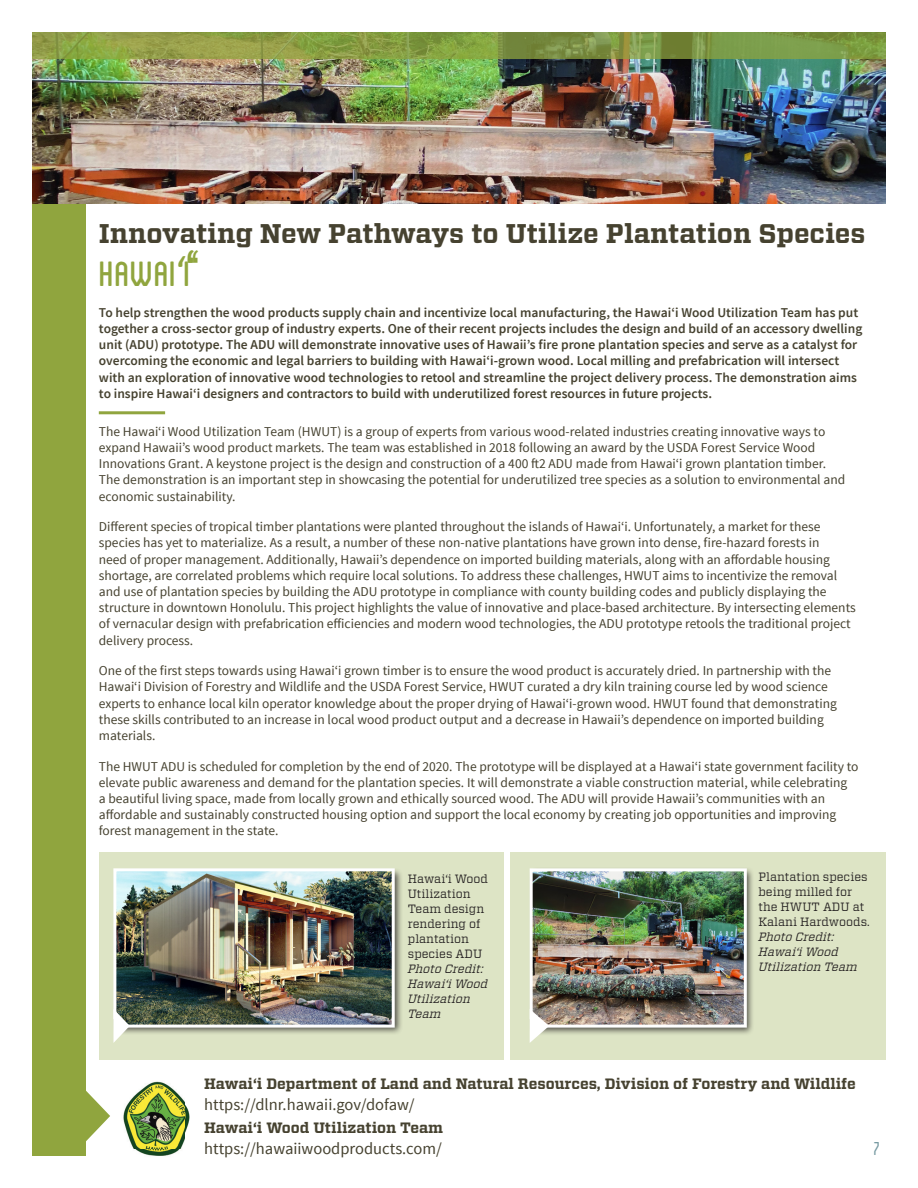
<style>
.page{position:relative;width:918px;height:1188px;background:#fff}
.page>*{position:absolute;margin:0;border:0;box-sizing:border-box;transform-origin:0 0}
.t1{font:49.5px "Blanch Caps";color:#90a53e}
.t2{font:700 27px "Vitesse";color:#464230}
.t3{font:condensed 19.5px "Blanch";color:#7498a0}
.t4{font:16.5px "Source Sans Pro";color:#464230}
.t5{font:700 15px "Vitesse";color:#464230}
.t6{font:13.5px/16.2px "Source Sans Pro";color:#464230}
.t7{font:600 13.5px/16.2px "Source Sans Pro";color:#464230}
.t8{font:12px/15px "Vitesse";color:#231f20}
.s1{font-family:"Calibri";font-size:43.5px}
.s2{font-style:italic}
</style>
<div class="page">
<div style="left:32px;top:195px;width:54px;height:961px;background:#90a53e"></div>
<svg style="left:86px;top:1091px;width:24px;height:50px"></svg>
<img style="left:32px;top:59px;width:854px;height:144px">
<svg style="left:32px;top:32px;width:854px;height:27px;background:#859a45"></svg>
<img style="left:123px;top:1081px;width:67px;height:75px">
<hr style="left:99px;top:411px;width:66px;height:3px;background:#90a53e">
<div style="left:99px;top:852px;width:787px;height:208px;background:#dde4c5"></div>
<div style="left:113px;top:868px;width:290px;height:167px;background:#231f20;opacity:.75"></div>
<img style="left:113px;top:868px;width:283px;height:161px">
<svg style="left:114px;top:1009px;width:16px;height:33px"></svg>
<div style="left:504px;top:841px;width:6px;height:226px;background:#fff"></div>
<div style="left:529px;top:867px;width:226px;height:169px;background:#231f20;opacity:.75"></div>
<img style="left:529px;top:867px;width:219px;height:176px">
<p class="t2" style="left:99px;top:216px;width:768px">Innovating New Pathways to Utilize Plantation Species</p>
<p class="t1" style="left:99px;top:252px;width:93px">HAWAI<span class="s1">‘</span>‘I‘</p>
<p class="t7" style="left:99px;top:305px;width:765px">To help strengthen the wood products supply chain and incentivize local manufacturing, the Hawai‘i Wood Utilization Team has put together a cross-sector group of industry experts. One of their recent projects includes the design and build of an accessory dwelling unit (ADU) prototype. The ADU will demonstrate innovative uses of Hawaii’s fire prone plantation species and serve as a catalyst for overcoming the economic and legal barriers to building with Hawai‘i-grown wood. Local milling and prefabrication will intersect with an exploration of innovative wood technologies to retool and streamline the project delivery process. The demonstration aims to inspire Hawai‘i designers and contractors to build with underutilized forest resources in future projects.</p>
<p class="t6" style="left:99px;top:423px;width:748px">The Hawai‘i Wood Utilization Team (HWUT) is a group of experts from various wood-related industries creating innovative ways to expand Hawaii’s wood product markets. The team was established in 2018 following an award by the USDA Forest Service Wood Innovations Grant. A keystone project is the design and construction of a 400 ft2 ADU made from Hawai‘i grown plantation timber.<br>The demonstration is an important step in showcasing the potential for underutilized tree species as a solution to environmental and economic sustainability.</p>
<p class="t6" style="left:99px;top:519px;width:759px">Different species of tropical timber plantations were planted throughout the islands of Hawai‘i. Unfortunately, a market for these species has yet to materialize. As a result, a number of these non-native plantations have grown into dense, fire-hazard forests in<br>need of proper management. Additionally, Hawaii’s dependence on imported building materials, along with an affordable housing shortage, are correlated problems which require local solutions. To address these challenges, HWUT aims to incentivize the removal and use of plantation species by building the ADU prototype in compliance with county building codes and publicly displaying the structure in downtown Honolulu. This project highlights the value of innovative and place-based architecture. By intersecting elements of vernacular design with prefabrication efficiencies and modern wood technologies, the ADU prototype retools the traditional project delivery process.</p>
<p class="t6" style="left:99px;top:663px;width:740px">One of the first steps towards using Hawai‘i grown timber is to ensure the wood product is accurately dried. In partnership with the Hawai‘i Division of Forestry and Wildlife and the USDA Forest Service, HWUT curated a dry kiln training course led by wood science experts to enhance local kiln operator knowledge about the proper drying of Hawai‘i-grown wood. HWUT found that demonstrating these skills contributed to an increase in local wood product output and a decrease in Hawaii’s dependence on imported building materials.</p>
<p class="t6" style="left:99px;top:758px;width:761px">The HWUT ADU is scheduled for completion by the end of 2020. The prototype will be displayed at a Hawai‘i state government facility to elevate public awareness and demand for the plantation species. It will demonstrate a viable construction material, while celebrating<br>a beautiful living space, made from locally grown and ethically sourced wood. The ADU will provide Hawaii’s communities with an affordable and sustainably constructed housing option and support the local economy by creating job opportunities and improving forest management in the state.</p>
<p class="t8" style="left:408px;top:871px;width:82px">Hawai‘i Wood<br>Utilization<br>Team design rendering of plantation species ADU<br><span class="s2">Photo Credit:<br>Hawai‘i Wood<br>Utilization<br>Team</span></p>
<p class="t8" style="left:759px;top:870px;width:113px">Plantation species being milled for the HWUT ADU at<br>Kalani Hardwoods.<br><span class="s2">Photo Credit:<br>Hawai‘i Wood<br>Utilization Team</span></p>
<p class="t5" style="left:204px;top:1074px;width:653px">Hawai‘i Department of Land and Natural Resources, Division of Forestry and Wildlife</p>
<p class="t4" style="left:204px;top:1095px;width:212px">https://dlnr.hawaii.gov/dofaw/</p>
<p class="t5" style="left:204px;top:1118px;width:240px">Hawai‘i Wood Utilization Team</p>
<p class="t4" style="left:204px;top:1138px;width:239px">https://hawaiiwoodproducts.com/</p>
<h3 class="t3" style="left:874px;top:1138px;width:8px">7</h3>
</div>
